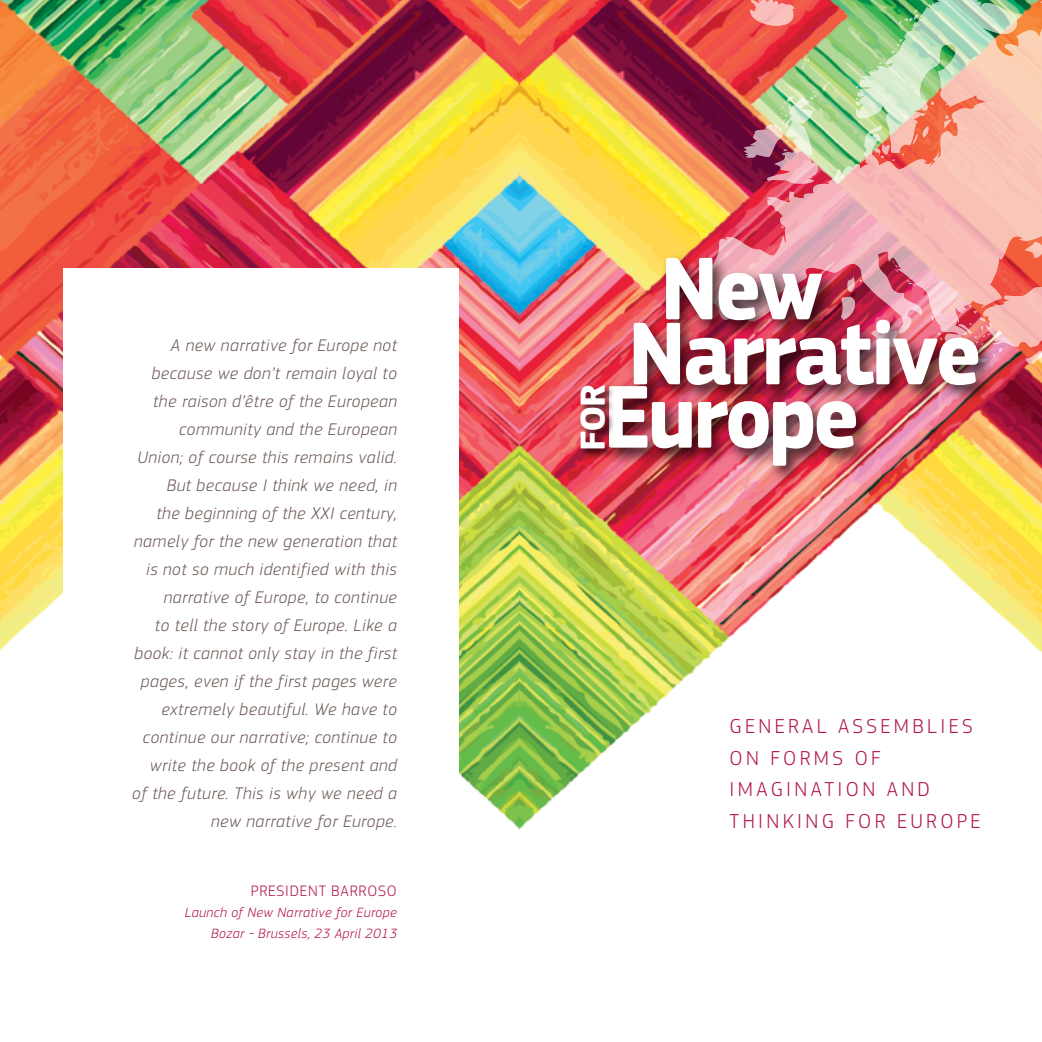
<style>
.page{position:relative;width:1042px;height:1042px;background:#fff}
.page>*{position:absolute;margin:0;border:0;box-sizing:border-box;transform-origin:0 0}
.t1{font:700 92.58px/64.9px "PF Square Sans Pro";letter-spacing:-.04em;color:#fff;scale:.94 1}
.t2{font:700 36.05px "PF Square Sans Pro";color:#fff;scale:1.07 1}
.t3{font:300 21px/31.5px "PF Square Sans Pro";letter-spacing:.16em;color:#b2154e}
.t4{font:italic 300 17.5px/28px "PF Square Sans Pro";letter-spacing:.03em;color:#6e5b58;text-align:right}
.t5{font:300 15.75px "PF Square Sans Pro";letter-spacing:.05em;color:#b2154e}
.t6{font:italic 300 14px/21px "PF Square Sans Pro";letter-spacing:.03em;color:#b2154e;text-align:right}
</style>
<div class="page">
<img style="left:0;top:0;width:1042px;height:830px">
<img style="left:702px;top:0;width:340px;height:286px">
<svg style="left:1001px;top:286px;width:41px;height:78px;background:#f09e97"></svg>
<svg style="left:1024px;top:242px;width:18px;height:17px"></svg>
<img style="left:593px;top:232px;width:408px;height:269px">
<img style="left:570px;top:381px;width:59px;height:82px">
<div style="left:63px;top:268px;width:396px;height:736px;background:#fff"></div>
<p class="t4" style="left:132px;top:331px;width:266px">A new narrative for Europe not because we don’t remain loyal to the raison d’être of the European community and the European<br>Union; of course this remains valid.<br>But because I think we need, in<br>the beginning of the XXI century, namely for the new generation that is not so much identified with this narrative of Europe, to continue<br>to tell the story of Europe. Like a book: it cannot only stay in the first pages, even if the first pages were extremely beautiful. We have to continue our narrative; continue to write the book of the present and of the future. This is why we need a new narrative for Europe.</p>
<p class="t5" style="left:251px;top:882px;width:147px">PRESIDENT BARROSO</p>
<p class="t6" style="left:185px;top:902px;width:214px">Launch of New Narrative for Europe<br>Bozar - Brussels, 23 April 2013</p>
<h1 class="t1" style="left:628px;top:259px;width:377px;text-indent:32px">New<br>Narrative</h1>
<h2 class="t2" style="left:571px;top:450px;width:64px;rotate:-90deg">FOR</h2>
<h1 class="t1" style="left:603px;top:388px;width:274px">Europe</h1>
<p class="t3" style="left:729px;top:710px;width:252px">GENERAL ASSEMB LIES<br>O N FO RMS OF<br>I MAG INATIO N AND<br>THINKING FO R EUROP E</p>
</div>
